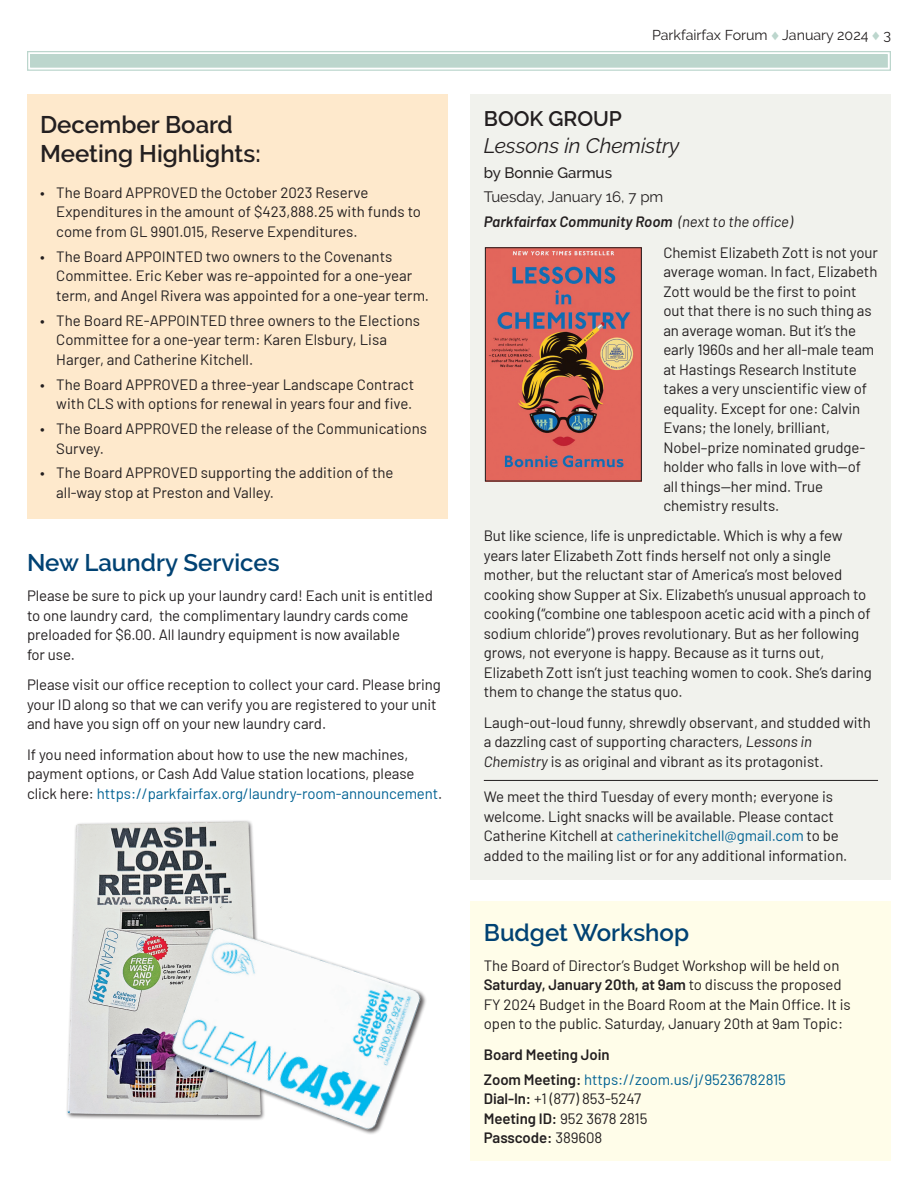
<style>
.page{position:relative;width:918px;height:1188px;background:#fff}
.page>*{position:absolute;margin:0;border:0;box-sizing:border-box;transform-origin:0 0}
.subhead-sans_16pt{font:600 24px "Raleway";color:#004273}
.subhead-sans_16pt_black{font:600 24px/28.8px "Raleway";color:#231f20}
.book_group-book_title{font:italic 21px "Raleway";color:#231f20}
.book_group-subhead{font:600 21px "Raleway";color:#231f20}
.book_group-text{font:15px/19.5px "Barlow";letter-spacing:-.005em;color:#231f20}
.body-sans__sp_after{font:15px/19.5px "Barlow";letter-spacing:-.005em;color:#231f20}
.body-bullets_sans{font:15px/19.5px "Barlow";color:#231f20}
.book_group-text_contact_info{font:15px/19.5px "Barlow";letter-spacing:-.005em;color:#231f20}
.book_group-where_when{font:italic 600 15px "Barlow";color:#231f20}
.body-sans__sp_after-2{font:15px "Barlow";letter-spacing:-.005em;color:#006293}
.body-sans__sp_after-3{font:600 15px "Barlow";letter-spacing:-.005em;color:#231f20}
.book_group-where_when-2{font:15px "Raleway";color:#231f20}
.book-author{font:500 15px "Raleway";color:#231f20}
.t1{font:14.25px "Raleway";color:#231f20}
.s1{color:#006293}
.s2{color:#bcd6cd}
.s3{font-weight:400}
.s4{font-style:italic}
.s5{font-weight:600}
.s6{font-weight:600;color:#231f20}
</style>
<div class="page">
<svg style="left:27px;top:51px;width:864px;height:20px"></svg>
<div style="left:30px;top:54px;width:858px;height:14px;border:1px solid #bcd6cd"></div>
<div style="left:33px;top:57px;width:852px;height:8px;border:1px solid #bcd6cd"></div>
<div style="left:27px;top:94px;width:420px;height:425px;background:#fee9cc"></div>
<div style="left:471px;top:94px;width:420px;height:786px;background:#f1f2ed"></div>
<hr style="left:484px;top:780px;width:394px;height:1px;background:#231f20">
<img style="left:487px;top:249px;width:153px;height:230px">
<div style="left:485px;top:247px;width:157px;height:234px;border:1px solid #231f20"></div>
<div style="left:471px;top:902px;width:420px;height:259px;background:#fffde9"></div>
<img style="left:66px;top:820px;width:190px;height:298px">
<img style="left:161px;top:916px;width:265px;height:218px">
<p class="subhead-sans_16pt_black" style="left:40px;top:111px;width:222px">December Board<br>Meeting Highlights:</p>
<p class="body-bullets_sans" style="left:56px;top:182px;width:366px;text-indent:-16px">• The Board APPROVED the October 2023 Reserve<br>Expenditures in the amount of $423,888.25 with funds to come from GL 9901.015, Reserve Expenditures.</p>
<p class="body-bullets_sans" style="left:56px;top:246px;width:374px;text-indent:-16px">• The Board APPOINTED two owners to the Covenants<br>Committee. Eric Keber was re-appointed for a one-year term, and Angel Rivera was appointed for a one-year term.</p>
<p class="body-bullets_sans" style="left:56px;top:309px;width:365px;text-indent:-16px">• The Board RE-APPOINTED three owners to the Elections<br>Committee for a one-year term: Karen Elsbury, Lisa<br>Harger, and Catherine Kitchell.</p>
<p class="body-bullets_sans" style="left:40px;top:373px;width:376px;text-align:right">• The Board APPROVED a three-year Landscape Contract with CLS with options for renewal in years four and five.</p>
<p class="body-bullets_sans" style="left:56px;top:418px;width:372px;text-indent:-16px">• The Board APPROVED the release of the Communications<br>Survey.</p>
<p class="body-bullets_sans" style="left:56px;top:462px;width:339px;text-indent:-16px">• The Board APPROVED supporting the addition of the all-way stop at Preston and Valley.</p>
<p class="subhead-sans_16pt" style="left:27px;top:549px;width:254px">New Laundry Services</p>
<p class="body-sans__sp_after" style="left:27px;top:585px;width:407px">Please be sure to pick up your laundry card! Each unit is entitled to one laundry card, the complimentary laundry cards come preloaded for $6.00. All laundry equipment is now available<br>for use.</p>
<p class="body-sans__sp_after" style="left:27px;top:674px;width:416px">Please visit our office reception to collect your card. Please bring your ID along so that we can verify you are registered to your unit and have you sign off on your new laundry card.</p>
<p class="body-sans__sp_after" style="left:27px;top:743px;width:417px">If you need information about how to use the new machines, payment options, or Cash Add Value station locations, please click here: <span class="s1">https://parkfairfax.org/laundry-room-announcement</span>.</p>
<p class="t1" style="left:652px;top:27px;width:240px">Parkfairfax Forum <span class="s2">◆</span> January 2024 <span class="s2">◆</span> 3</p>
<p class="book_group-subhead" style="left:484px;top:106px;width:140px">BOOK GROUP</p>
<p class="book_group-book_title" style="left:484px;top:133px;width:197px">Lessons in Chemistry</p>
<p class="book-author" style="left:484px;top:164px;width:130px">by Bonnie Garmus</p>
<p class="book_group-where_when-2" style="left:484px;top:188px;width:181px">Tuesday, January 16, 7 pm</p>
<p class="book_group-where_when" style="left:484px;top:211px;width:310px">Parkfairfax Community Room <span class="s3">(next to the office)</span></p>
<p class="book_group-text" style="left:663px;top:241px;width:216px">Chemist Elizabeth Zott is not your average woman. In fact, Elizabeth<br>Zott would be the first to point out that there is no such thing as an average woman. But it’s the early 1960s and her all-male team at Hastings Research Institute takes a very unscientific view of equality. Except for one: Calvin<br>Evans; the lonely, brilliant,<br>Nobel–prize nominated grudge&shy;holder who falls in love with—of all things—her mind. True chemistry results.</p>
<p class="book_group-text" style="left:484px;top:525px;width:390px">But like science, life is unpredictable. Which is why a few years later Elizabeth Zott finds herself not only a single mother, but the reluctant star of America’s most beloved cooking show Supper at Six. Elizabeth’s unusual approach to cooking (“combine one tablespoon acetic acid with a pinch of sodium chloride”) proves revolutionary. But as her following grows, not everyone is happy. Because as it turns out, Elizabeth Zott isn’t just teaching women to cook. She’s daring them to change the status quo.</p>
<p class="book_group-text" style="left:484px;top:711px;width:389px">Laugh-out-loud funny, shrewdly observant, and studded with a dazzling cast of supporting characters, <span class="s4">Lessons in<br>Chemistry</span> is as original and vibrant as its protagonist.</p>
<p class="book_group-text_contact_info" style="left:484px;top:786px;width:365px">We meet the third Tuesday of every month; everyone is welcome. Light snacks will be available. Please contact Catherine Kitchell at <span class="s1">catherinekitchell@gmail.com</span> to be added to the mailing list or for any additional information.</p>
<p class="subhead-sans_16pt" style="left:484px;top:918px;width:207px">Budget Workshop</p>
<p class="body-sans__sp_after" style="left:484px;top:955px;width:368px">The Board of Director’s Budget Workshop will be held on <span class="s5">Saturday, January 20th, at 9am</span> to discuss the proposed FY 2024 Budget in the Board Room at the Main Office. It is open to the public. Saturday, January 20th at 9am Topic:</p>
<p class="body-sans__sp_after-3" style="left:484px;top:1043px;width:127px">Board Meeting Join</p>
<p class="body-sans__sp_after-2" style="left:484px;top:1068px;width:304px"><span class="s6">Zoom Meeting:</span> https://zoom.us/j/95236782815</p>
<p class="body-sans__sp_after" style="left:484px;top:1088px;width:159px"><span class="s5">Dial-In:</span> +1 (877) 853-5247</p>
<p class="body-sans__sp_after" style="left:484px;top:1107px;width:165px"><span class="s5">Meeting ID:</span> 952 3678 2815</p>
<p class="body-sans__sp_after-3" style="left:484px;top:1127px;width:120px">Passcode: <span class="s3">389608</span></p>
</div>
